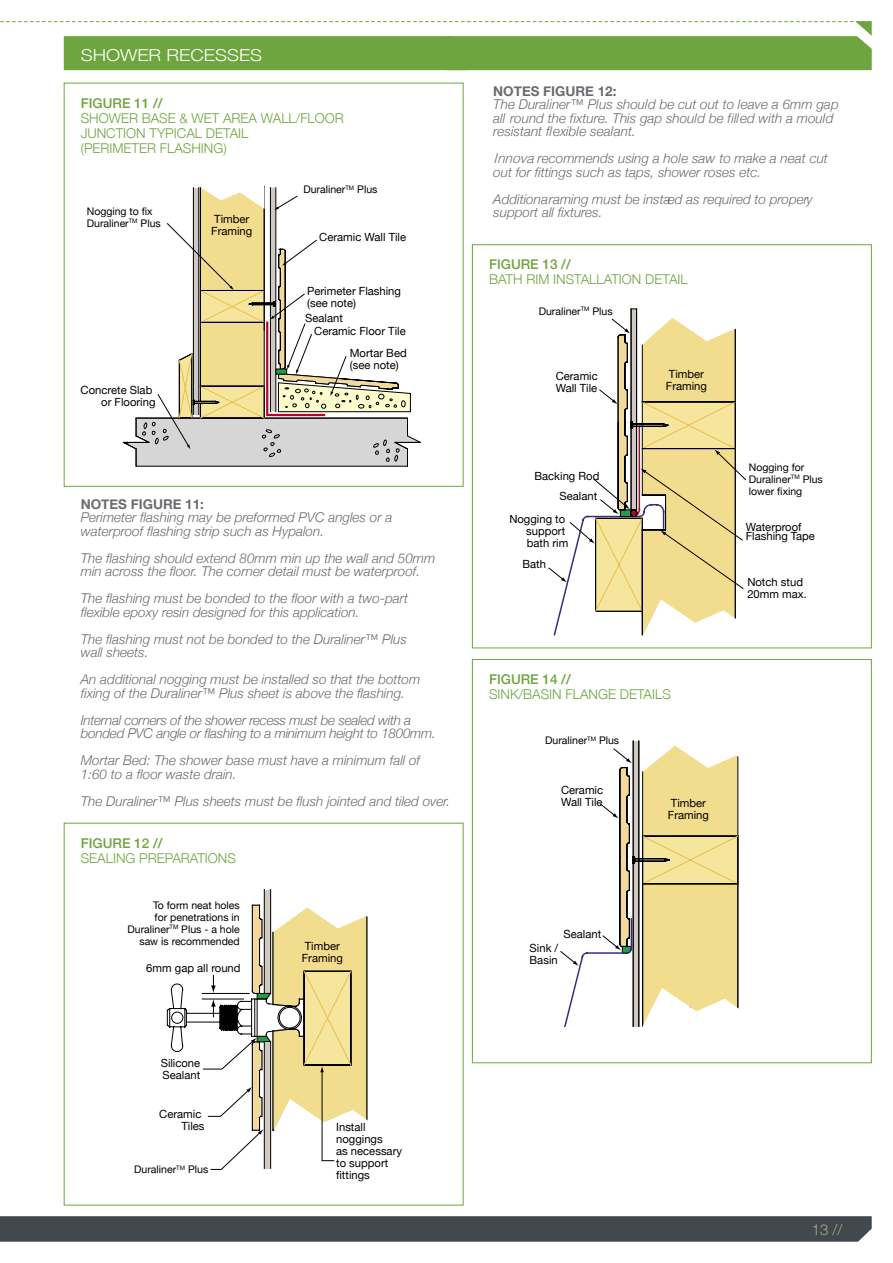
<style>
.page{position:relative;width:893px;height:1263px;background:#fff}
.page>*{position:absolute;margin:0;border:0;box-sizing:border-box;transform-origin:0 0}
.t1{font:300 16.5px "Helvetica Neue";color:#fff;scale:1.15 1}
.t2{font:300 15px "Helvetica Neue";color:#b1ad7c}
.t3{font:italic 300 13.5px/13.5px "Helvetica Neue";color:#696c70}
.t4{font:300 13.5px/15px "Helvetica Neue";color:#6ea53e}
.t5{font:italic 300 13.5px/13.5px "Helvetica Neue";letter-spacing:-.02em;color:#696c70}
.t6{font:500 13.5px "Helvetica Neue";color:#6ea53e}
.t7{font:700 13.5px "Helvetica Neue";color:#696c70}
.t8{font:11.25px/12px "Helvetica Neue";color:#000}
.t9{font:10.5px/12px "Helvetica Neue";color:#000}
.s1{font-family:"Helvetica"}
</style>
<div class="page">
<svg style="left:548px;top:308px;width:224px;height:345px"></svg>
<svg style="left:0;top:21px;width:872px;height:49px"></svg>
<svg style="left:123px;top:186px;width:298px;height:280px"></svg>
<div style="left:276px;top:369px;width:11px;height:5px;background:#239e46"></div>
<svg style="left:167px;top:983px;width:35px;height:70px"></svg>
<svg style="left:202px;top:889px;width:166px;height:281px"></svg>
<svg style="left:560px;top:740px;width:179px;height:288px"></svg>
<svg style="left:0;top:1216px;width:872px;height:26px;background:#464c51"></svg>
<p class="t1" style="left:81px;top:42px;width:159px">SHOWER RECESSES</p>
<p class="t6" style="left:81px;top:93px;width:83px">FIGURE 11 //</p>
<p class="t4" style="left:81px;top:110px;width:265px">SHOWER BASE &amp; WET AREA WALL/FLOOR<br>JUNCTION TYPICAL DETAIL<br>(PERIMETER FLASHING)</p>
<p class="t9" style="left:87px;top:206px;width:75px">Nogging to fix<br>Duraliner<sup>TM</sup> Plus</p>
<p class="t8" style="left:211px;top:214px;width:43px">Timber<br>Framing</p>
<p class="t8" style="left:81px;top:385px;width:76px;text-align:right">Concrete Slab or Flooring</p>
<p class="t9" style="left:303px;top:184px;width:75px">Duraliner<sup>TM</sup> Plus</p>
<p class="t8" style="left:319px;top:231px;width:88px">Ceramic Wall Tile</p>
<p class="t8" style="left:307px;top:285px;width:95px">Perimeter Flashing (see note)</p>
<p class="t8" style="left:314px;top:321px;width:94px;line-height:21.6px;text-align:right">Ceramic Floor Tile<br>Mortar Bed</p>
<p class="t8" style="left:350px;top:359px;width:51px">(see note)</p>
<p class="t8" style="left:305px;top:312px;width:39px">Sealant</p>
<p class="t7" style="left:81px;top:493px;width:125px">NOTES FIGURE 11:</p>
<p class="t3" style="left:81px;top:510px;width:313px">Perimeter flashing may be preformed PVC angles or a waterproof flashing strip such as Hypalon.</p>
<p class="t3" style="left:81px;top:550px;width:356px">The flashing should extend 80mm min up the wall and 50mm min across the floor. The corner detail must be waterproof.</p>
<p class="t3" style="left:81px;top:591px;width:329px">The flashing must be bonded to the floor with a two-part flexible epoxy resin designed for this application.</p>
<p class="t3" style="left:81px;top:631px;width:328px">The flashing must not be bonded to the Duraliner™ Plus wall sheets.</p>
<p class="t3" style="left:81px;top:672px;width:341px">An additional nogging must be installed so that the bottom fixing of the Duraliner™ Plus sheet is above the flashing.</p>
<p class="t5" style="left:81px;top:712px;width:357px">Internal corners of the shower recess must be sealed with a bonded PVC angle or flashing to a minimum height to 1800mm.</p>
<p class="t3" style="left:81px;top:753px;width:341px">Mortar Bed: The shower base must have a minimum fall of<br>1:60 to a floor waste drain.</p>
<p class="t3" style="left:81px;top:793px;width:371px">The Duraliner™ Plus sheets must be flush jointed and tiled over.</p>
<p class="t6" style="left:81px;top:832px;width:83px">FIGURE 12 //</p>
<p class="t4" style="left:81px;top:849px;width:157px">SEALING PREPARATIONS</p>
<p class="t9" style="left:127px;top:900px;width:114px;text-align:right">To form neat holes<br>for penetrations in<br>Duraliner<sup>TM</sup> Plus - a hole saw is recommended</p>
<p class="t8" style="left:146px;top:962px;width:96px">6mm gap all round</p>
<p class="t8" style="left:161px;top:1058px;width:41px">Silicone<br>Sealant</p>
<p class="t8" style="left:159px;top:1109px;width:47px;text-align:right">Ceramic<br>Tiles</p>
<p class="t9" style="left:134px;top:1164px;width:75px">Duraliner<sup>TM</sup> Plus</p>
<p class="t8" style="left:302px;top:940px;width:43px">Timber<br>Framing</p>
<p class="t8" style="left:336px;top:1122px;width:67px">Install noggings<br>as necessary to support fittings</p>
<p class="t7" style="left:493px;top:80px;width:125px">NOTES FIGURE 12:</p>
<p class="t3" style="left:493px;top:97px;width:347px">The Duraliner™ Plus should be cut out to leave a 6mm gap all round the fixture. This gap should be filled with a mould resistant flexible sealant.</p>
<p class="t3" style="left:493px;top:151px;width:336px"><span class="s1">Innova</span>recommends using a hole saw to make a neat cut out for fittings such as taps, shower roses etc.</p>
<p class="t3" style="left:493px;top:191px;width:321px">Additiona raming must be instaed as required to propery support all fixtures.</p>
<p class="t6" style="left:489px;top:254px;width:83px">FIGURE 13 //</p>
<p class="t4" style="left:489px;top:271px;width:200px">BATH RIM INSTALLATION DETAIL</p>
<p class="t9" style="left:539px;top:306px;width:75px">Duraliner<sup>TM</sup> Plus</p>
<p class="t8" style="left:556px;top:370px;width:44px">Ceramic<br>Wall Tile</p>
<p class="t8" style="left:534px;top:470px;width:66px">Backing Rod</p>
<p class="t8" style="left:526px;top:513px;width:44px;text-indent:-17px">Nogging to support bath rim</p>
<p class="t8" style="left:522px;top:559px;width:25px">Bath</p>
<p class="t8" style="left:559px;top:490px;width:39px">Sealant</p>
<p class="t8" style="left:666px;top:369px;width:43px">Timber<br>Framing</p>
<p class="t6" style="left:489px;top:668px;width:83px">FIGURE 14 //</p>
<p class="t4" style="left:489px;top:686px;width:183px">SINK/BASIN FLANGE DETAILS</p>
<p class="t9" style="left:545px;top:735px;width:75px">Duraliner<sup>TM</sup> Plus</p>
<p class="t8" style="left:561px;top:784px;width:44px">Ceramic<br>Wall Tile</p>
<p class="t8" style="left:668px;top:797px;width:43px">Timber<br>Framing</p>
<p class="t9" style="left:749px;top:462px;width:75px">Nogging for<br>Duraliner<sup>TM</sup> Plus lower fixing</p>
<p class="t8" style="left:746px;top:522px;width:71px;line-height:9.8px">Waterproof<br>Flashing Tape</p>
<p class="t8" style="left:747px;top:577px;width:61px">Notch stud<br>20mm max.</p>
<p class="t8" style="left:563px;top:928px;width:39px">Sealant</p>
<p class="t8" style="left:530px;top:942px;width:30px">Sink /<br>Basin</p>
<p class="t2" style="left:812px;top:1217px;width:32px">13 //</p>
</div>
